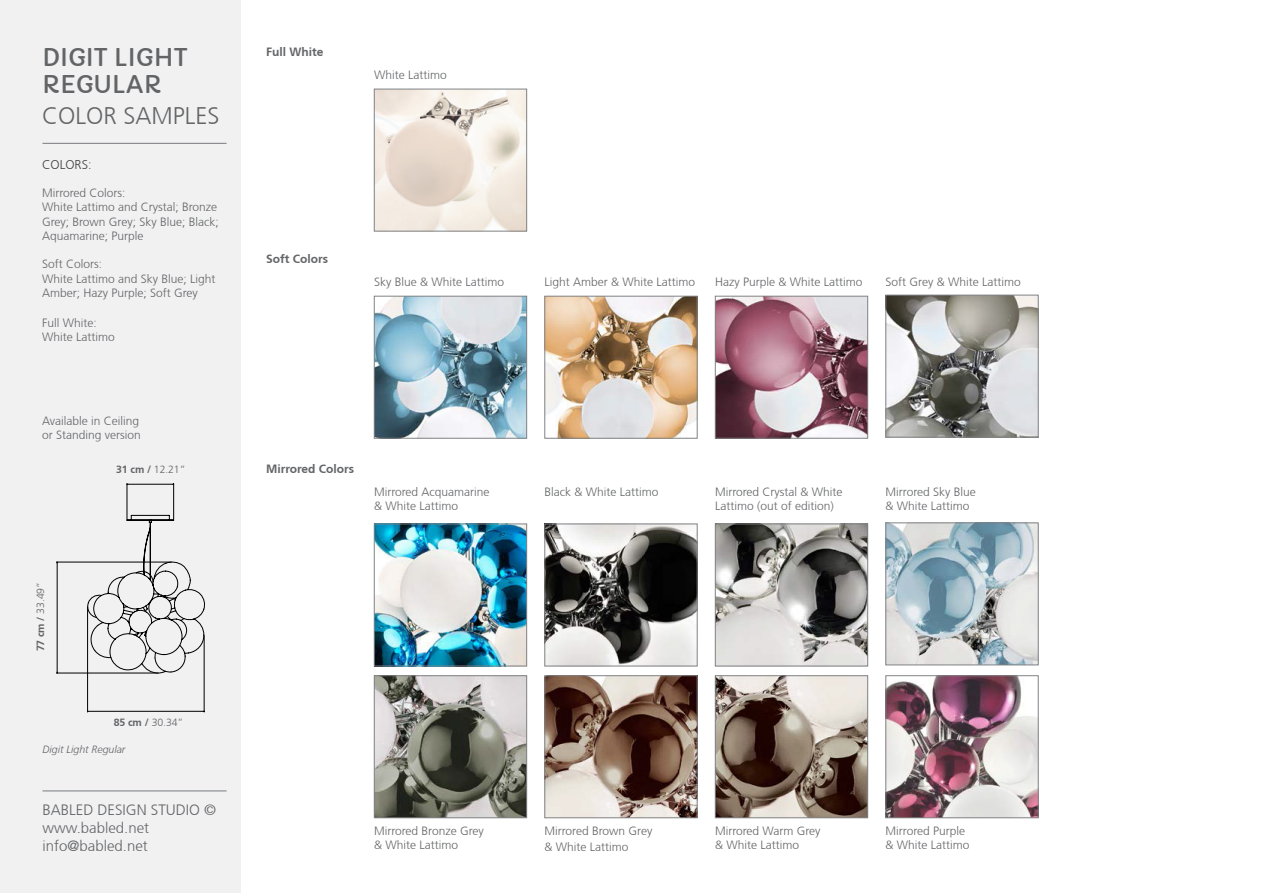
<style>
.page{position:relative;width:1263px;height:893px;background:#fff}
.page>*{position:absolute;margin:0;border:0;box-sizing:border-box;transform-origin:0 0}
.t1{font:24px/27px "Capriola";color:#636466}
.t2{font:300 24px "Frutiger CE";color:#636466}
.t3{font:300 15px/18px "Frutiger CE";color:#636466}
.t4{font:300 12.75px "Frutiger CE";color:#414042}
.t5{font:300 12px/14.2px "Frutiger CE";color:#636466}
.t6{font:700 12px "Frutiger CE";color:#636466}
.t7{font:300 10.5px "Frutiger CE";letter-spacing:-.01em;color:#636466}
.t8{font:italic 300 10.5px "Frutiger CE";color:#636466}
.s1{font-weight:700}
</style>
<div class="page">
<div style="left:0;top:0;width:241px;height:893px;background:#f1f1f2"></div>
<hr style="left:43px;top:143px;width:184px;height:1px;background:#808285">
<hr style="left:43px;top:790px;width:184px;height:1px;background:#808285">
<hr style="left:127px;top:483px;width:1px;height:36px;background:#000">
<hr style="left:173px;top:483px;width:1px;height:36px;background:#000">
<hr style="left:127px;top:484px;width:47px;height:1px;background:#000">
<hr style="left:56px;top:562px;width:115px;height:1px;background:#000">
<hr style="left:56px;top:673px;width:101px;height:1px;background:#000">
<hr style="left:57px;top:562px;width:1px;height:111px;background:#000">
<svg style="left:86px;top:515px;width:119px;height:158px"></svg>
<hr style="left:204px;top:636px;width:1px;height:76px;background:#000">
<hr style="left:88px;top:711px;width:116px;height:1px;background:#000">
<hr style="left:87px;top:607px;width:1px;height:105px;background:#000">
<img style="left:717px;top:298px;width:149px;height:138px">
<div style="left:715px;top:296px;width:153px;height:142px;border:1px solid #808285"></div>
<img style="left:546px;top:298px;width:149px;height:138px">
<div style="left:544px;top:296px;width:153px;height:142px;border:1px solid #808285"></div>
<img style="left:376px;top:298px;width:149px;height:138px">
<div style="left:374px;top:296px;width:153px;height:142px;border:1px solid #808285"></div>
<img style="left:887px;top:297px;width:149px;height:138px">
<div style="left:885px;top:295px;width:153px;height:142px;border:1px solid #808285"></div>
<img style="left:887px;top:677px;width:149px;height:139px">
<div style="left:885px;top:675px;width:153px;height:143px;border:1px solid #808285"></div>
<img style="left:717px;top:526px;width:149px;height:138px">
<div style="left:715px;top:524px;width:153px;height:142px;border:1px solid #808285"></div>
<img style="left:546px;top:526px;width:149px;height:138px">
<div style="left:544px;top:524px;width:153px;height:142px;border:1px solid #808285"></div>
<img style="left:887px;top:525px;width:149px;height:138px">
<div style="left:885px;top:523px;width:153px;height:142px;border:1px solid #808285"></div>
<img style="left:376px;top:526px;width:149px;height:138px">
<div style="left:374px;top:524px;width:153px;height:142px;border:1px solid #808285"></div>
<img style="left:376px;top:677px;width:149px;height:139px">
<div style="left:374px;top:675px;width:153px;height:143px;border:1px solid #808285"></div>
<img style="left:546px;top:677px;width:149px;height:139px">
<div style="left:544px;top:675px;width:153px;height:143px;border:1px solid #808285"></div>
<img style="left:717px;top:677px;width:149px;height:139px">
<div style="left:715px;top:675px;width:153px;height:143px;border:1px solid #808285"></div>
<img style="left:376px;top:91px;width:149px;height:138px">
<div style="left:374px;top:89px;width:153px;height:142px;border:1px solid #808285"></div>
<h1 class="t1" style="left:42px;top:44px;width:147px">DIGIT LIGHT<br>REGULAR</h1>
<h1 class="t2" style="left:42px;top:102px;width:179px">COLOR SAMPLES</h1>
<p class="t4" style="left:42px;top:157px;width:51px">COLORS:</p>
<p class="t5" style="left:42px;top:186px;width:178px">Mirrored Colors:<br>White Lattimo and Crystal; Bronze<br>Grey; Brown Grey; Sky Blue; Black;<br>Aquamarine; Purple</p>
<p class="t5" style="left:42px;top:257px;width:175px">Soft Colors:<br>White Lattimo and Sky Blue; Light<br>Amber; Hazy Purple; Soft Grey</p>
<p class="t5" style="left:42px;top:315px;width:74px">Full White:<br>White Lattimo</p>
<p class="t5" style="left:42px;top:414px;width:100px">Available in Ceiling or Standing version</p>
<p class="t7" style="left:34px;top:651px;width:71px;rotate:-90deg"><span class="s1">77 cm /</span> 33.49”</p>
<p class="t7" style="left:116px;top:464px;width:71px"><span class="s1">31 cm /</span> 12.21”</p>
<p class="t7" style="left:114px;top:716px;width:71px"><span class="s1">85 cm /</span> 30.34”</p>
<p class="t8" style="left:43px;top:743px;width:84px">Digit Light Regular</p>
<p class="t3" style="left:43px;top:801px;width:175px">BABLED DESIGN STUDIO © www.babled.net info@babled.net</p>
<p class="t6" style="left:266px;top:45px;width:59px">Full White</p>
<p class="t5" style="left:374px;top:67px;width:74px">White Lattimo</p>
<p class="t6" style="left:266px;top:252px;width:64px">Soft Colors</p>
<p class="t5" style="left:374px;top:274px;width:131px">Sky Blue &amp; White Lattimo</p>
<p class="t5" style="left:544px;top:274px;width:152px">Light Amber &amp; White Lattimo</p>
<p class="t5" style="left:715px;top:274px;width:149px">Hazy Purple &amp; White Lattimo</p>
<p class="t5" style="left:885px;top:274px;width:137px">Soft Grey &amp; White Lattimo</p>
<p class="t6" style="left:266px;top:462px;width:90px">Mirrored Colors</p>
<p class="t5" style="left:374px;top:485px;width:117px;line-height:13.5px">Mirrored Acquamarine &amp; White Lattimo</p>
<p class="t5" style="left:544px;top:485px;width:115px">Black &amp; White Lattimo</p>
<p class="t5" style="left:715px;top:485px;width:129px;line-height:13.5px">Mirrored Crystal &amp; White<br>Lattimo (out of edition)</p>
<p class="t5" style="left:885px;top:485px;width:92px;line-height:13.5px">Mirrored Sky Blue &amp; White Lattimo</p>
<p class="t5" style="left:374px;top:824px;width:111px;line-height:13.5px">Mirrored Bronze Grey &amp; White Lattimo</p>
<p class="t5" style="left:544px;top:823px;width:109px;line-height:15.8px">Mirrored Brown Grey &amp; White Lattimo</p>
<p class="t5" style="left:715px;top:824px;width:107px;line-height:13.5px">Mirrored Warm Grey &amp; White Lattimo</p>
<p class="t5" style="left:885px;top:824px;width:85px;line-height:13.5px">Mirrored Purple &amp; White Lattimo</p>
</div>
